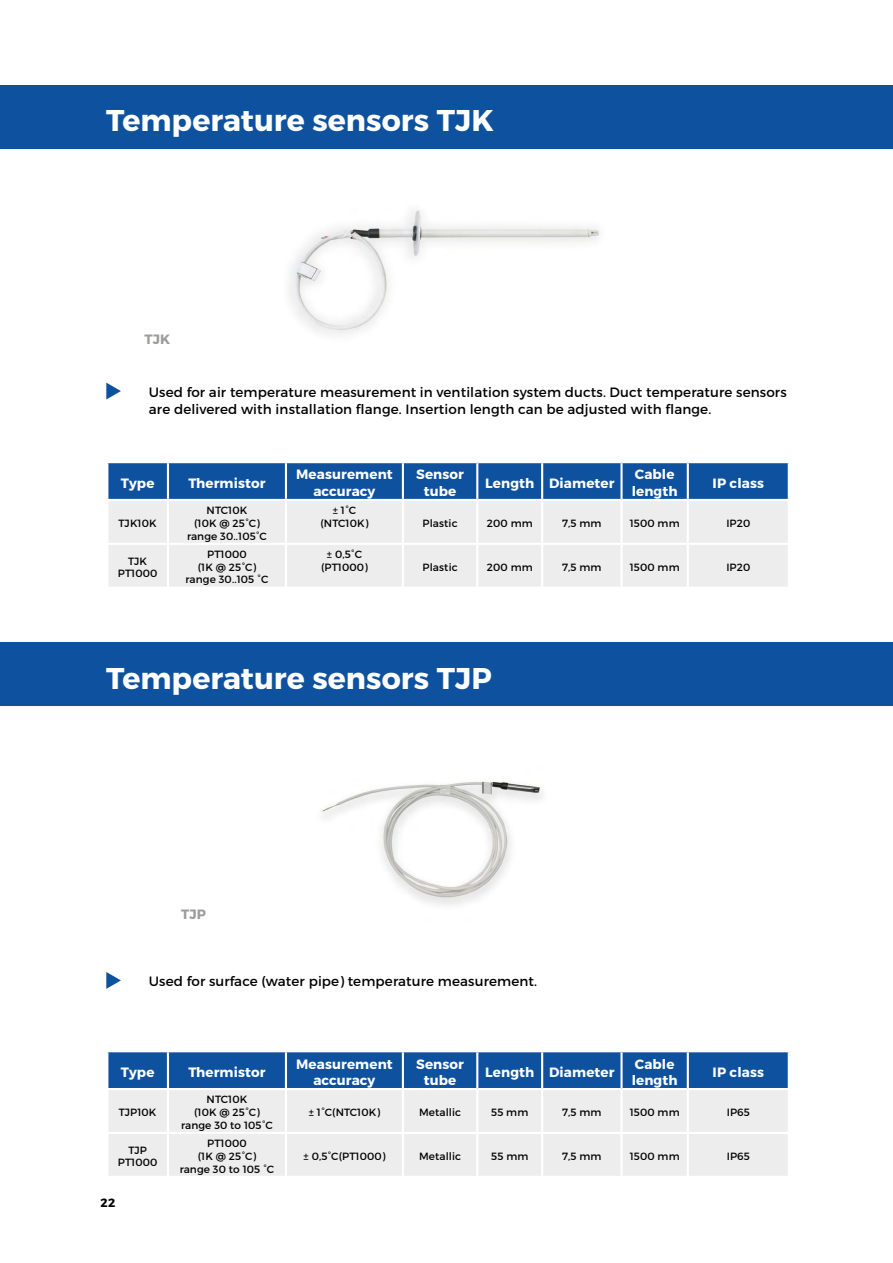
<style>
.page{position:relative;width:893px;height:1263px;background:#fff}
.page>*{position:absolute;margin:0;border:0;box-sizing:border-box;transform-origin:0 0}
.t1{font:700 30px "Montserrat";color:#fff}
.t2{font:13.5px/16.2px "Montserrat";letter-spacing:.01em;color:#000}
.t3{font:700 13.5px/16.2px "Montserrat";letter-spacing:.01em;color:#fff;text-align:center}
.t4{font:700 13.5px "Montserrat";color:#9d9d9c}
.t5{font:700 12px "Montserrat";color:#000}
.t6{font:10.5px/12.6px "Montserrat";letter-spacing:.01em;color:#000;text-align:center}
</style>
<div class="page">
<div style="left:0;top:85px;width:893px;height:63px;background:#0e519e"></div>
<div style="left:0;top:642px;width:893px;height:63px;background:#0e519e"></div>
<svg style="left:106px;top:383px;width:15px;height:16px"></svg>
<svg style="left:108px;top:463px;width:680px;height:36px;background:#11539f"></svg>
<div style="left:108px;top:501px;width:680px;height:86px;background:#ededed"></div>
<hr style="left:167px;top:463px;width:2px;height:36px;background:#fff">
<hr style="left:285px;top:463px;width:2px;height:36px;background:#fff">
<hr style="left:402px;top:463px;width:2px;height:36px;background:#fff">
<hr style="left:476px;top:463px;width:2px;height:36px;background:#fff">
<hr style="left:541px;top:463px;width:2px;height:36px;background:#fff">
<hr style="left:620px;top:463px;width:3px;height:36px;background:#fff">
<hr style="left:687px;top:463px;width:2px;height:36px;background:#fff">
<hr style="left:167px;top:501px;width:2px;height:42px;background:#fff">
<hr style="left:285px;top:501px;width:2px;height:42px;background:#fff">
<hr style="left:402px;top:501px;width:2px;height:42px;background:#fff">
<hr style="left:476px;top:501px;width:2px;height:42px;background:#fff">
<hr style="left:541px;top:501px;width:2px;height:42px;background:#fff">
<hr style="left:620px;top:501px;width:3px;height:42px;background:#fff">
<hr style="left:687px;top:501px;width:2px;height:42px;background:#fff">
<hr style="left:106px;top:543px;width:62px;height:2px;background:#fff">
<hr style="left:168px;top:543px;width:118px;height:2px;background:#fff">
<hr style="left:167px;top:545px;width:2px;height:42px;background:#fff">
<hr style="left:286px;top:543px;width:117px;height:2px;background:#fff">
<hr style="left:285px;top:545px;width:2px;height:42px;background:#fff">
<hr style="left:403px;top:543px;width:74px;height:2px;background:#fff">
<hr style="left:402px;top:545px;width:2px;height:42px;background:#fff">
<hr style="left:477px;top:543px;width:65px;height:2px;background:#fff">
<hr style="left:476px;top:545px;width:2px;height:42px;background:#fff">
<hr style="left:542px;top:543px;width:79px;height:2px;background:#fff">
<hr style="left:541px;top:545px;width:2px;height:42px;background:#fff">
<hr style="left:621px;top:543px;width:67px;height:2px;background:#fff">
<hr style="left:620px;top:545px;width:3px;height:42px;background:#fff">
<hr style="left:688px;top:543px;width:102px;height:2px;background:#fff">
<hr style="left:687px;top:545px;width:2px;height:42px;background:#fff">
<img style="left:289px;top:210px;width:311px;height:124px">
<svg style="left:106px;top:972px;width:15px;height:17px"></svg>
<div style="left:108px;top:1052px;width:680px;height:36px;background:#0e519e"></div>
<div style="left:108px;top:1090px;width:680px;height:86px;background:#ededed"></div>
<hr style="left:167px;top:1052px;width:2px;height:36px;background:#fff">
<hr style="left:285px;top:1052px;width:2px;height:36px;background:#fff">
<hr style="left:402px;top:1052px;width:2px;height:36px;background:#fff">
<hr style="left:476px;top:1052px;width:2px;height:36px;background:#fff">
<hr style="left:541px;top:1052px;width:2px;height:36px;background:#fff">
<hr style="left:620px;top:1052px;width:3px;height:36px;background:#fff">
<hr style="left:687px;top:1052px;width:2px;height:36px;background:#fff">
<hr style="left:167px;top:1090px;width:2px;height:42px;background:#fff">
<hr style="left:285px;top:1090px;width:2px;height:42px;background:#fff">
<hr style="left:402px;top:1090px;width:2px;height:42px;background:#fff">
<hr style="left:476px;top:1090px;width:2px;height:42px;background:#fff">
<hr style="left:541px;top:1090px;width:2px;height:42px;background:#fff">
<hr style="left:620px;top:1090px;width:3px;height:42px;background:#fff">
<hr style="left:687px;top:1090px;width:2px;height:42px;background:#fff">
<hr style="left:106px;top:1132px;width:62px;height:2px;background:#fff">
<hr style="left:168px;top:1132px;width:118px;height:2px;background:#fff">
<hr style="left:167px;top:1134px;width:2px;height:42px;background:#fff">
<hr style="left:286px;top:1132px;width:117px;height:2px;background:#fff">
<hr style="left:285px;top:1134px;width:2px;height:42px;background:#fff">
<hr style="left:403px;top:1132px;width:74px;height:2px;background:#fff">
<hr style="left:402px;top:1134px;width:2px;height:42px;background:#fff">
<hr style="left:477px;top:1132px;width:65px;height:2px;background:#fff">
<hr style="left:476px;top:1134px;width:2px;height:42px;background:#fff">
<hr style="left:542px;top:1132px;width:79px;height:2px;background:#fff">
<hr style="left:541px;top:1134px;width:2px;height:42px;background:#fff">
<hr style="left:621px;top:1132px;width:67px;height:2px;background:#fff">
<hr style="left:620px;top:1134px;width:3px;height:42px;background:#fff">
<hr style="left:688px;top:1132px;width:102px;height:2px;background:#fff">
<hr style="left:687px;top:1134px;width:2px;height:42px;background:#fff">
<img style="left:322px;top:781px;width:221px;height:125px">
<h1 class="t1" style="left:106px;top:102px;width:389px">Temperature sensors TJK</h1>
<p class="t4" style="left:145px;top:331px;width:27px">TJK</p>
<p class="t2" style="left:149px;top:384px;width:639px">Used for air temperature measurement in ventilation system ducts. Duct temperature sensors are delivered with installation flange. Insertion length can be adjusted with flange.</p>
<p class="t3" style="left:121px;top:475px;width:35px">Type</p>
<p class="t3" style="left:188px;top:475px;width:79px">Thermistor</p>
<p class="t3" style="left:296px;top:467px;width:98px">Measurement accuracy</p>
<p class="t3" style="left:416px;top:467px;width:49px">Sensor tube</p>
<p class="t3" style="left:485px;top:475px;width:131px">Length Diameter</p>
<p class="t3" style="left:632px;top:467px;width:47px;text-align:left">Cable length</p>
<p class="t3" style="left:713px;top:475px;width:53px">IP class</p>
<p class="t6" style="left:119px;top:517px;width:40px">TJK10K</p>
<p class="t6" style="left:187px;top:504px;width:81px">NTC10K<br>(10K @ 25°C) range 30..105°C</p>
<p class="t6" style="left:320px;top:504px;width:49px">± 1°C (NTC10K)</p>
<p class="t6" style="left:423px;top:517px;width:37px">Plastic</p>
<p class="t6" style="left:487px;top:517px;width:47px">200 mm</p>
<p class="t6" style="left:562px;top:517px;width:41px">7,5 mm</p>
<p class="t6" style="left:630px;top:517px;width:51px">1500 mm</p>
<p class="t6" style="left:726px;top:517px;width:25px">IP20</p>
<p class="t6" style="left:118px;top:554px;width:41px">TJK<br>PT1000</p>
<p class="t6" style="left:186px;top:548px;width:84px">PT1000<br>(1K @ 25°C) range 30..105 °C</p>
<p class="t6" style="left:321px;top:548px;width:48px">± 0,5°C (PT1000)</p>
<p class="t6" style="left:423px;top:561px;width:37px">Plastic</p>
<p class="t6" style="left:487px;top:561px;width:47px">200 mm</p>
<p class="t6" style="left:562px;top:561px;width:41px">7,5 mm</p>
<p class="t6" style="left:630px;top:561px;width:51px">1500 mm</p>
<p class="t6" style="left:726px;top:561px;width:25px">IP20</p>
<h1 class="t1" style="left:106px;top:659px;width:387px">Temperature sensors TJP</h1>
<p class="t4" style="left:181px;top:906px;width:26px">TJP</p>
<p class="t2" style="left:149px;top:973px;width:390px">Used for surface (water pipe) temperature measurement.</p>
<p class="t3" style="left:121px;top:1064px;width:35px">Type</p>
<p class="t3" style="left:188px;top:1064px;width:79px">Thermistor</p>
<p class="t3" style="left:296px;top:1056px;width:98px">Measurement accuracy</p>
<p class="t3" style="left:416px;top:1056px;width:49px">Sensor tube</p>
<p class="t3" style="left:485px;top:1064px;width:131px">Length Diameter</p>
<p class="t3" style="left:632px;top:1056px;width:47px;text-align:left">Cable length</p>
<p class="t3" style="left:713px;top:1064px;width:53px">IP class</p>
<p class="t6" style="left:119px;top:1106px;width:39px">TJP10K</p>
<p class="t6" style="left:181px;top:1093px;width:93px">NTC10K<br>(10K @ 25°C) range 30 to 105°C</p>
<p class="t6" style="left:309px;top:1106px;width:73px">± 1°C(NTC10K)</p>
<p class="t6" style="left:419px;top:1106px;width:44px">Metallic</p>
<p class="t6" style="left:491px;top:1106px;width:39px">55 mm</p>
<p class="t6" style="left:562px;top:1106px;width:41px">7,5 mm</p>
<p class="t6" style="left:630px;top:1106px;width:51px">1500 mm</p>
<p class="t6" style="left:727px;top:1106px;width:25px">IP65</p>
<p class="t6" style="left:118px;top:1143px;width:41px">TJP<br>PT1000</p>
<p class="t6" style="left:180px;top:1137px;width:96px">PT1000<br>(1K @ 25°C)<br>range 30 to 105 °C</p>
<p class="t6" style="left:303px;top:1150px;width:83px">± 0,5°C(PT1000)</p>
<p class="t6" style="left:419px;top:1150px;width:44px">Metallic</p>
<p class="t6" style="left:491px;top:1150px;width:39px">55 mm</p>
<p class="t6" style="left:562px;top:1150px;width:41px">7,5 mm</p>
<p class="t6" style="left:630px;top:1150px;width:51px">1500 mm</p>
<p class="t6" style="left:727px;top:1150px;width:25px">IP65</p>
<p class="t5" style="left:100px;top:1195px;width:17px">22</p>
</div>
